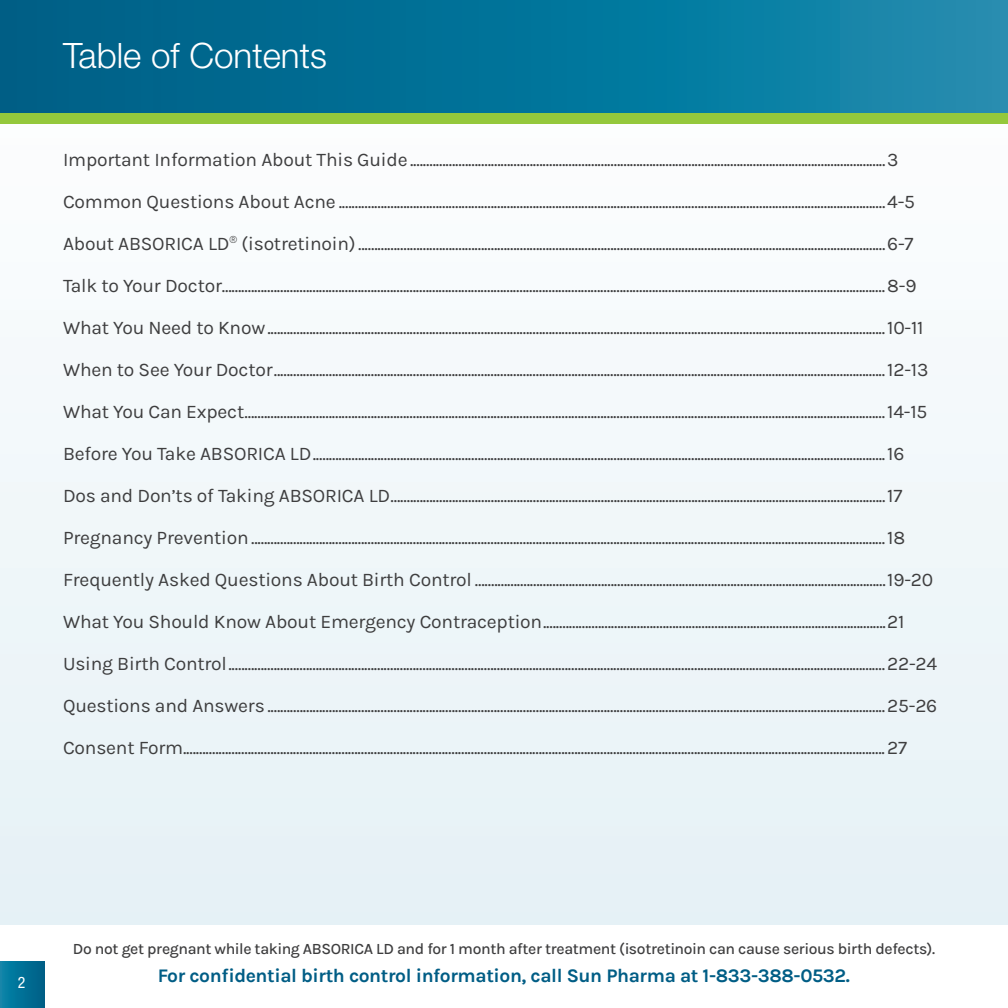
<style>
.page{position:relative;width:1008px;height:1008px;background:#fff}
.page>*{position:absolute;margin:0;border:0;box-sizing:border-box;transform-origin:0 0}
.SH1{font:300 35px "Helvetica Neue LT Std";color:#fff}
.Body_2{font:19.25px "Karla";letter-spacing:-.01em;color:#3e3e3f}
.t1{font:700 19.25px "Karla";letter-spacing:-.02em;color:#005d85}
.t2{font:500 15.75px "Karla";letter-spacing:-.025em;color:#3e3e3f}
.t3{font:condensed 15.75px "Helvetica Neue LT Std";color:#fff}
</style>
<div class="page">
<div style="left:0;top:48px;width:1008px;height:877px;background:#f1f7f9"></div>
<svg style="left:0;top:0;width:1007px;height:113px;background:#06749a"></svg>
<hr style="left:1007px;top:0;width:1px;height:118px;background:#2a8db0">
<div style="left:0;top:113px;width:1008px;height:10px;background:#94c83c"></div>
<div style="left:0;top:962px;width:45px;height:46px;background:linear-gradient(to right,#0784a9,#005e85)"></div>
<p class="SH1" style="left:63px;top:35px;width:265px">Table of Contents</p>
<p class="Body_2" style="left:63px;top:147px;width:837px">Important Information About This Guide ...................................................................................................................................................3</p>
<p class="Body_2" style="left:63px;top:189px;width:854px">Common Questions About Acne .........................................................................................................................................................................4-5</p>
<p class="Body_2" style="left:63px;top:231px;width:852px">About ABSORICA LD<sup>®</sup> (isotretinoin)...................................................................................................................................................................6-7</p>
<p class="Body_2" style="left:63px;top:273px;width:855px">Talk to Your Doctor.............................................................................................................................................................................................................8-9</p>
<p class="Body_2" style="left:63px;top:315px;width:862px">What You Need to Know...............................................................................................................................................................................................10-11</p>
<p class="Body_2" style="left:63px;top:357px;width:867px">When to See Your Doctor.............................................................................................................................................................................................12-13</p>
<p class="Body_2" style="left:63px;top:399px;width:866px">What You Can Expect......................................................................................................................................................................................................14-15</p>
<p class="Body_2" style="left:63px;top:441px;width:843px">Before You Take ABSORICA LD.................................................................................................................................................................................16</p>
<p class="Body_2" style="left:63px;top:483px;width:841px">Dos and Don’ts of Taking ABSORICA LD.........................................................................................................................................................17</p>
<p class="Body_2" style="left:63px;top:525px;width:844px">Pregnancy Prevention....................................................................................................................................................................................................18</p>
<p class="Body_2" style="left:63px;top:567px;width:872px">Frequently Asked Questions About Birth Control ...............................................................................................................................19-20</p>
<p class="Body_2" style="left:63px;top:609px;width:843px">What You Should Know About Emergency Contraception..........................................................................................................21</p>
<p class="Body_2" style="left:63px;top:651px;width:876px">Using Birth Control...........................................................................................................................................................................................................22-24</p>
<p class="Body_2" style="left:63px;top:693px;width:876px">Questions and Answers...............................................................................................................................................................................................25-26</p>
<p class="Body_2" style="left:63px;top:735px;width:846px">Consent Form.........................................................................................................................................................................................................................27</p>
<p class="t3" style="left:18px;top:973px;width:9px">2</p>
<p class="t2" style="left:73px;top:938px;width:864px">Do not get pregnant while taking ABSORICA LD and for 1 month after treatment (isotretinoin can cause serious birth defects).</p>
<p class="t1" style="left:158px;top:963px;width:694px">For confidential birth control information, call Sun Pharma at 1-833-388-0532.</p>
</div>
